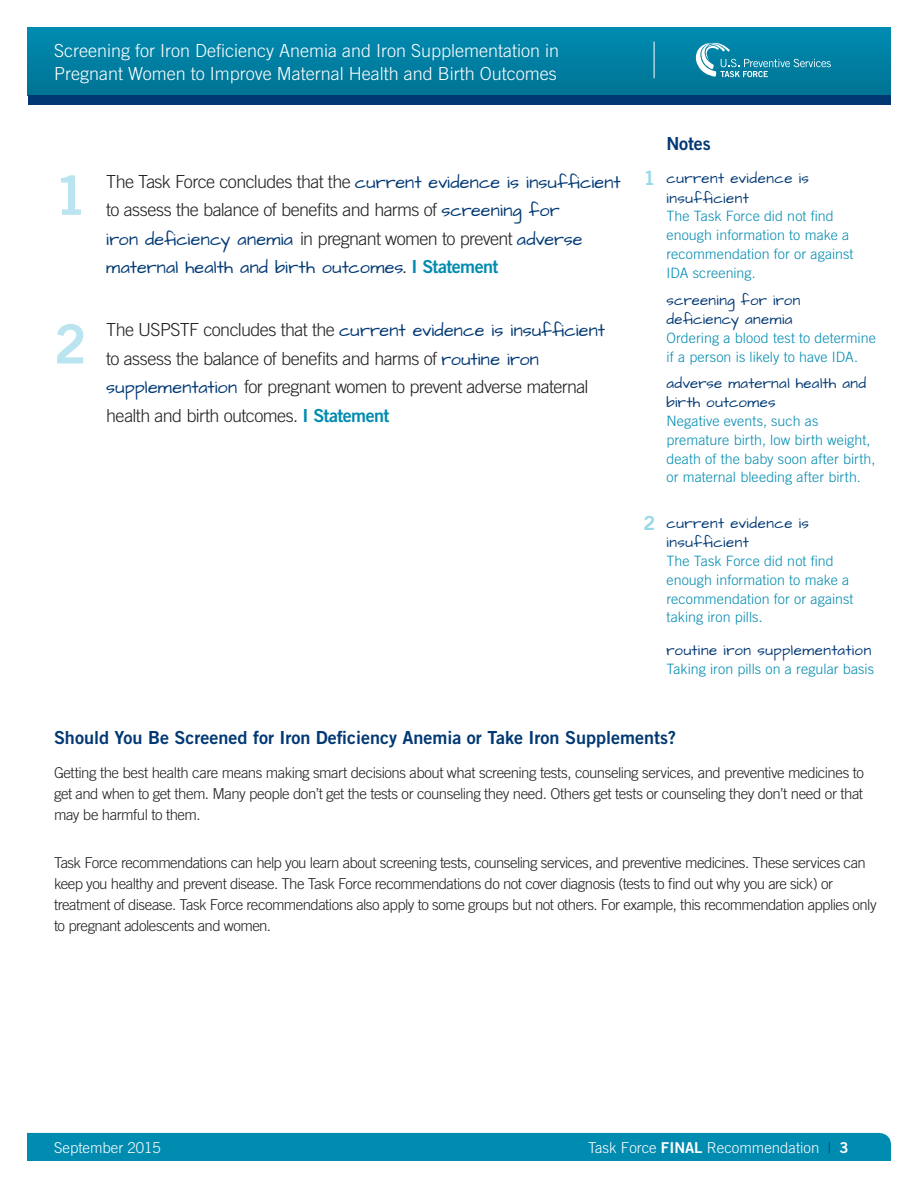
<style>
.page{position:relative;width:918px;height:1188px;background:#fff}
.page>*{position:absolute;margin:0;border:0;box-sizing:border-box;transform-origin:0 0}
.t1{font:54px "Trade Gothic Bold Two";color:#bae4ef}
.t2{font:19.5px "Trade Gothic Bold Two";color:#97d8e9}
.t3{font:18px/28.5px "Architects Daughter";letter-spacing:.01em;color:#013874}
.t4{font:300 18px/28.5px "Trade Gothic";letter-spacing:-.035em;color:#231f20}
.t5{font:300 18px/22.5px "Trade Gothic";color:#fff}
.t6{font:18px "Trade Gothic Bold Two";color:#013874}
.t7{font:300 15px/21px "Trade Gothic";letter-spacing:-.035em;color:#231f20;text-align:justify}
.t8{font:15px/19.5px "Architects Daughter";letter-spacing:.025em;color:#013874}
.t9{font:300 15px "Trade Gothic";color:#fff}
.t10{font:300 14.25px/18.8px "Trade Gothic";letter-spacing:.005em;color:#008bb0}
.s1{font-family:"Trade Gothic";font-weight:300;color:#231f20}
.s2{font-family:"Trade Gothic Bold Two";color:#008bb0}
.s3{font-family:"Architects Daughter";font-weight:400;color:#013874}
.s4{font-family:"Trade Gothic Bold Two";font-weight:400;color:#008bb0}
.s5{font-family:"Trade Gothic Bold Two";font-weight:400}
.s6{color:#013874}
</style>
<div class="page">
<div style="left:28px;top:27px;width:862px;height:68px;background:linear-gradient(to bottom,#008cb1,#007494)"></div>
<div style="left:28px;top:95px;width:862px;height:10px;background:#013874"></div>
<svg style="left:694px;top:43px;width:137px;height:34px;background:#2893b1"></svg>
<hr style="left:654px;top:42px;width:1px;height:36px;background:#fff">
<div style="left:27px;top:1133px;width:864px;height:28px;background:#008bb0"></div>
<p class="t5" style="left:54px;top:39px;width:507px">Screening for Iron Deficiency Anemia and Iron Supplementation in<br>Pregnant Women to Improve Maternal Health and Birth Outcomes</p>
<h3 class="t1" style="left:54px;top:162px;width:34px">1</h3>
<h3 class="t1" style="left:54px;top:311px;width:34px">2</h3>
<p class="t3" style="left:106px;top:168px;width:516px"><span class="s1">The Task Force concludes that the</span> current evidence is insufficient <span class="s1">to assess the balance of benefits and harms of</span> screening for<br>iron deficiency anemia <span class="s1">in pregnant women to prevent</span> adverse maternal health and birth outcomes<span class="s1">.</span> <span class="s2">I Statement</span></p>
<p class="t4" style="left:106px;top:315px;width:500px">The USPSTF concludes that the <span class="s3">current evidence is insufficient </span>to assess the balance of benefits and harms of <span class="s3">routine iron supplementation</span> for pregnant women to prevent adverse maternal health and birth outcomes. <span class="s4">I Statement</span></p>
<h4 class="t6" style="left:667px;top:133px;width:46px">Notes</h4>
<h5 class="t2" style="left:644px;top:165px;width:13px">1</h5>
<p class="t8" style="left:667px;top:169px;width:144px">current evidence is insufficient</p>
<p class="t10" style="left:667px;top:207px;width:189px">The Task Force did not find enough information to make a recommendation for or against<br>IDA screening.</p>
<p class="t8" style="left:667px;top:291px;width:135px">screening for iron deficiency anemia</p>
<p class="t10" style="left:667px;top:328px;width:211px">Ordering a blood test to determine if a person is likely to have IDA.</p>
<p class="t8" style="left:667px;top:374px;width:201px">adverse maternal health and birth outcomes</p>
<p class="t10" style="left:667px;top:411px;width:210px">Negative events, such as premature birth, low birth weight, death of the baby soon after birth, or maternal bleeding after birth.</p>
<p class="t8" style="left:667px;top:514px;width:144px">current evidence is insufficient</p>
<p class="t10" style="left:667px;top:552px;width:189px">The Task Force did not find enough information to make a recommendation for or against taking iron pills.</p>
<p class="t8" style="left:667px;top:641px;width:206px">routine iron supplementation</p>
<p class="t10" style="left:667px;top:660px;width:209px">Taking iron pills on a regular basis</p>
<h5 class="t2" style="left:644px;top:511px;width:13px">2</h5>
<h2 class="t6" style="left:54px;top:726px;width:624px">Should You Be Screened for Iron Deficiency Anemia or Take Iron Supplements?</h2>
<p class="t7" style="left:54px;top:762px;width:811px">Getting the best health care means making smart decisions about what screening tests, counseling services, and preventive medicines to get and when to get them. Many people don’t get the tests or counseling they need. Others get tests or counseling they don’t need or that may be harmful to them.</p>
<p class="t7" style="left:54px;top:852px;width:824px;text-align:left">Task Force recommendations can help you learn about screening tests, counseling services, and preventive medicines. These services can keep you healthy and prevent disease. The Task Force recommendations do not cover diagnosis (tests to find out why you are sick) or treatment of disease. Task Force recommendations also apply to some groups but not others. For example, this recommendation applies only to pregnant adolescents and women.</p>
<p class="t9" style="left:54px;top:1138px;width:108px">September 2015</p>
<p class="t9" style="left:588px;top:1138px;width:262px">Task Force <span class="s5">FINAL</span> Recommendation <span class="s6">|</span> <span class="s5">3</span></p>
</div>
